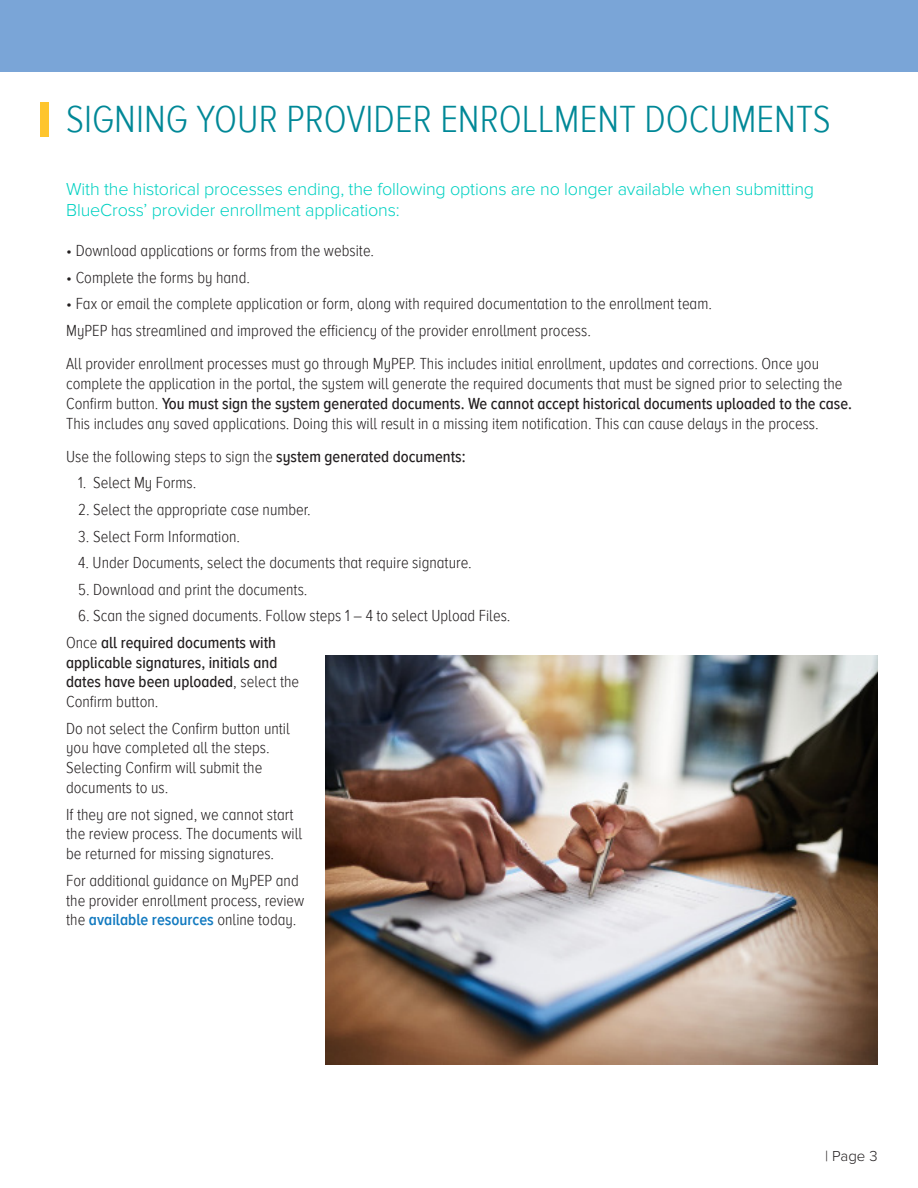
<style>
.page{position:relative;width:918px;height:1188px;background:#fff}
.page>*{position:absolute;margin:0;border:0;box-sizing:border-box;transform-origin:0 0}
.t1{font:300 39px "Proxima Nova A Cond";color:#008897}
.t2{font:300 18px/21.6px "Proxima Nova";letter-spacing:-.01em;color:#00d1c2}
.t3{font:300 16.5px/19.8px "Proxima Nova A Cond";color:#231f20}
.t4{font:500 16.5px/19.8px "Proxima Nova A Cond";color:#231f20}
.t5{font:300 15px "Proxima Nova";color:#231f20}
.s1{font-weight:500}
.s2{font-weight:300}
.s3{font-weight:600;color:#127ac0}
</style>
<div class="page">
<div style="left:0;top:0;width:918px;height:72px;background:#7aa5d7"></div>
<div style="left:40px;top:102px;width:9px;height:34px;background:#fec52e"></div>
<img style="left:325px;top:656px;width:553px;height:409px">
<h1 class="t1" style="left:66px;top:98px;width:766px">SIGNING YOUR PROVIDER ENROLLMENT DOCUMENTS</h1>
<p class="t2" style="left:66px;top:178px;width:749px">With the historical processes ending, the following options are no longer available when submitting<br>BlueCross’ provider enrollment applications:</p>
<p class="t3" style="left:66px;top:241px;width:310px">• Download applications or forms from the website.</p>
<p class="t3" style="left:66px;top:268px;width:185px">• Complete the forms by hand.</p>
<p class="t3" style="left:66px;top:291px;width:647px;line-height:26.5px">• Fax or email the complete application or form, along with required documentation to the enrollment team.<br>MyPEP has streamlined and improved the efficiency of the provider enrollment process.</p>
<p class="t3" style="left:66px;top:354px;width:787px">All provider enrollment processes must go through MyPEP. This includes initial enrollment, updates and corrections. Once you complete the application in the portal, the system will generate the required documents that must be signed prior to selecting the Confirm button. <span class="s1">You must sign the system generated documents. We cannot accept historical documents uploaded to the case.<br></span>This includes any saved applications. Doing this will result in a missing item notification. This can cause delays in the process.</p>
<p class="t3" style="left:66px;top:447px;width:401px">Use the following steps to sign the <span class="s1">system generated documents:</span></p>
<p class="t3" style="left:78px;top:473px;width:120px">1. Select My Forms.</p>
<p class="t3" style="left:78px;top:500px;width:234px">2. Select the appropriate case number.</p>
<p class="t3" style="left:78px;top:526px;width:164px">3. Select Form Information.</p>
<p class="t3" style="left:78px;top:553px;width:395px">4. Under Documents, select the documents that require signature.</p>
<p class="t3" style="left:78px;top:580px;width:231px">5. Download and print the documents.</p>
<p class="t3" style="left:66px;top:603px;width:446px;line-height:26.5px;text-indent:12px">6. Scan the signed documents. Follow steps 1 – 4 to select Upload Files.<br>Once <span class="s1">all required documents with</span></p>
<p class="t4" style="left:66px;top:653px;width:235px">applicable signatures, initials and dates have been uploaded<span class="s2">, select the<br>Confirm button.</span></p>
<p class="t3" style="left:66px;top:719px;width:225px">Do not select the Confirm button until you have completed all the steps.<br>Selecting Confirm will submit the documents to us.</p>
<p class="t3" style="left:66px;top:805px;width:238px">If they are not signed, we cannot start the review process. The documents will be returned for missing signatures.</p>
<p class="t3" style="left:66px;top:871px;width:240px">For additional guidance on MyPEP and the provider enrollment process, review the <span class="s3">available resources</span> online today.</p>
<p class="t5" style="left:825px;top:1148px;width:54px">| Page 3</p>
</div>
